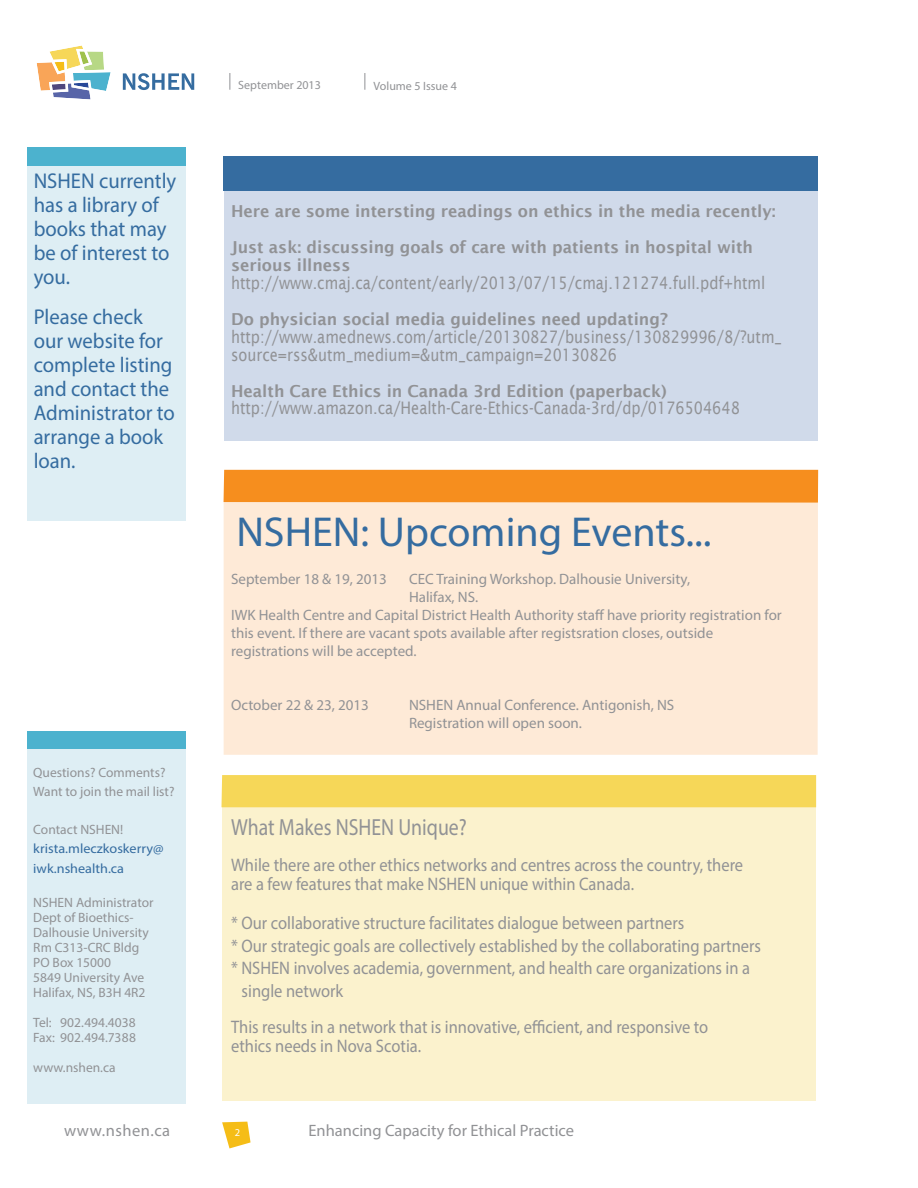
<style>
.page{position:relative;width:918px;height:1188px;background:#fff}
.page>*{position:absolute;margin:0;border:0;box-sizing:border-box;transform-origin:0 0}
.Headline{font:42px "Myriad Pro";color:#356ca0}
.Subheading{font:23.4px "Myriad Pro";color:#919295;scale:.85 1}
.Headline-2{font:21.45px/24px "Myriad Pro";color:#356ca0;scale:.96 1}
.Subheading-2{font:18.15px/22.5px "Myriad Pro";color:#919295;scale:.91 1}
.Text{font:17.25px/18px "Lucida Sans";color:#919295;scale:.84 1}
.Text-2{font:600 16.5px/18px "Lucida Sans";color:#919295}
.t1{font:16.5px "Myriad Pro";color:#919295}
.t2{font:16.5px "Myriad Pro";letter-spacing:.03em;color:#919295}
.t3{font:15px/18px "Myriad Pro";color:#919295}
.Subheading-3{font:13.5px/19.5px "Myriad Pro";color:#919295}
.Text-3{font:13.5px/15px "Myriad Pro";color:#919295}
.Subheading-4{font:13.5px/19.5px "Myriad Pro";color:#356ca0;scale:1.05 1}
.t4{font:12px "Myriad Pro";color:#919295}
.Text-4{font:10.5px "Myriad Pro";color:#fff}
</style>
<div class="page">
<svg style="left:222px;top:1122px;width:29px;height:26px"></svg>
<svg style="left:36px;top:45px;width:75px;height:55px"></svg>
<svg style="left:123px;top:73px;width:71px;height:17px"></svg>
<svg style="left:230px;top:73px;width:1px;height:17px"></svg>
<svg style="left:364px;top:73px;width:1px;height:17px"></svg>
<div style="left:222px;top:807px;width:594px;height:294px;background:#fbf2cd"></div>
<div style="left:224px;top:503px;width:594px;height:252px;background:#feead7"></div>
<div style="left:27px;top:148px;width:159px;height:18px;background:#4cb2ce"></div>
<div style="left:27px;top:166px;width:159px;height:355px;background:#deeef4"></div>
<div style="left:221px;top:775px;width:595px;height:32px;background:#f6d758"></div>
<div style="left:27px;top:731px;width:159px;height:18px;background:#4cb2ce"></div>
<div style="left:27px;top:749px;width:159px;height:355px;background:#deeef4"></div>
<div style="left:224px;top:470px;width:594px;height:33px;background:#f68e1e"></div>
<div style="left:224px;top:188px;width:594px;height:252px;background:#d0daea"></div>
<div style="left:224px;top:156px;width:594px;height:35px;background:#356ca0"></div>
<p class="Headline-2" style="left:34px;top:169px;width:150px">NSHEN currently has a library of books that may be of interest to you.</p>
<p class="Headline-2" style="left:34px;top:305px;width:149px">Please check our website for complete listing and contact the<br>Administrator to arrange a book loan.</p>
<p class="Subheading-3" style="left:33px;top:762px;width:143px">Questions? Comments?<br>Want to join the mail list?</p>
<p class="Subheading-3" style="left:33px;top:819px;width:92px">Contact NSHEN!</p>
<p class="Subheading-4" style="left:33px;top:839px;width:126px">krista.mleczkoskerry@ iwk.nshealth.ca</p>
<p class="Text-3" style="left:33px;top:895px;width:122px">NSHEN Administrator</p>
<p class="Text-3" style="left:33px;top:910px;width:117px">Dept of Bioethics-<br>Dalhousie University</p>
<p class="Text-3" style="left:33px;top:940px;width:107px">Rm C313-CRC Bldg</p>
<p class="Text-3" style="left:33px;top:955px;width:79px">PO Box 15000</p>
<p class="Subheading-3" style="left:33px;top:968px;width:112px">5849 University Ave</p>
<p class="Subheading-3" style="left:33px;top:983px;width:114px">Halifax, NS, B3H 4R2</p>
<p class="Subheading-3" style="left:33px;top:1013px;width:104px">Tel: 902.494.4038</p>
<p class="Subheading-3" style="left:33px;top:1028px;width:104px">Fax: 902.494.7388</p>
<p class="Subheading-3" style="left:33px;top:1058px;width:84px">www.nshen.ca</p>
<p class="t4" style="left:238px;top:77px;width:84px">September 2013</p>
<p class="t4" style="left:374px;top:79px;width:85px">Volume 5 Issue 4</p>
<p class="Text-2" style="left:231px;top:202px;width:546px">Here are some intersting readings on ethics in the media recently:</p>
<p class="Text-2" style="left:231px;top:238px;width:524px">Just ask: discussing goals of care with patients in hospital with serious illness</p>
<p class="Text" style="left:231px;top:274px;width:638px">http://www.cmaj.ca/content/early/2013/07/15/cmaj.121274.full.pdf+html</p>
<p class="Text-2" style="left:231px;top:310px;width:438px">Do physician social media guidelines need updating?</p>
<p class="Text" style="left:231px;top:328px;width:657px">http://www.amednews.com/article/20130827/business/130829996/8/?utm_ source=rss&amp;utm_medium=&amp;utm_campaign=20130826</p>
<p class="Text-2" style="left:231px;top:382px;width:437px">Health Care Ethics in Canada 3rd Edition (paperback)</p>
<p class="Text" style="left:231px;top:399px;width:607px">http://www.amazon.ca/Health-Care-Ethics-Canada-3rd/dp/0176504648</p>
<p class="Headline" style="left:236px;top:506px;width:477px">NSHEN: Upcoming Events...</p>
<p class="t3" style="left:231px;top:570px;width:157px">September 18 &amp; 19, 2013</p>
<p class="t3" style="left:409px;top:570px;width:283px">CEC Training Workshop. Dalhousie University,</p>
<p class="t3" style="left:409px;top:588px;width:71px">Halifax, NS.</p>
<p class="t3" style="left:231px;top:606px;width:552px">IWK Health Centre and Capital District Health Authority staff have priority registration for this event. If there are vacant spots available after registsration closes, outside</p>
<p class="t3" style="left:231px;top:642px;width:187px">registrations will be accepted.</p>
<p class="t3" style="left:231px;top:696px;width:139px">October 22 &amp; 23, 2013</p>
<p class="t3" style="left:409px;top:696px;width:267px">NSHEN Annual Conference. Antigonish, NS</p>
<p class="t3" style="left:409px;top:714px;width:175px">Registration will open soon.</p>
<p class="Subheading" style="left:231px;top:812px;width:279px">What Makes NSHEN Unique?</p>
<p class="Subheading-2" style="left:231px;top:853px;width:564px">While there are other ethics networks and centres across the country, there</p>
<p class="Subheading-2" style="left:231px;top:873px;width:445px">are a few features that make NSHEN unique within Canada.</p>
<p class="Subheading-2" style="left:231px;top:912px;width:500px">* Our collaborative structure facilitates dialogue between partners</p>
<p class="Subheading-2" style="left:231px;top:934px;width:584px">* Our strategic goals are collectively established by the collaborating partners</p>
<p class="Subheading-2" style="left:242px;top:957px;width:560px;text-indent:-10px">* NSHEN involves academia, government, and health care organizations in a single network</p>
<p class="Subheading-2" style="left:231px;top:1015px;width:526px">This results in a network that is innovative, efficient, and responsive to</p>
<p class="Subheading-2" style="left:231px;top:1035px;width:210px">ethics needs in Nova Scotia.</p>
<p class="t2" style="left:64px;top:1120px;width:108px">www.nshen.ca</p>
<p class="Text-4" style="left:235px;top:1126px;width:7px">2</p>
<p class="t1" style="left:308px;top:1120px;width:267px">Enhancing Capacity for Ethical Practice</p>
</div>
